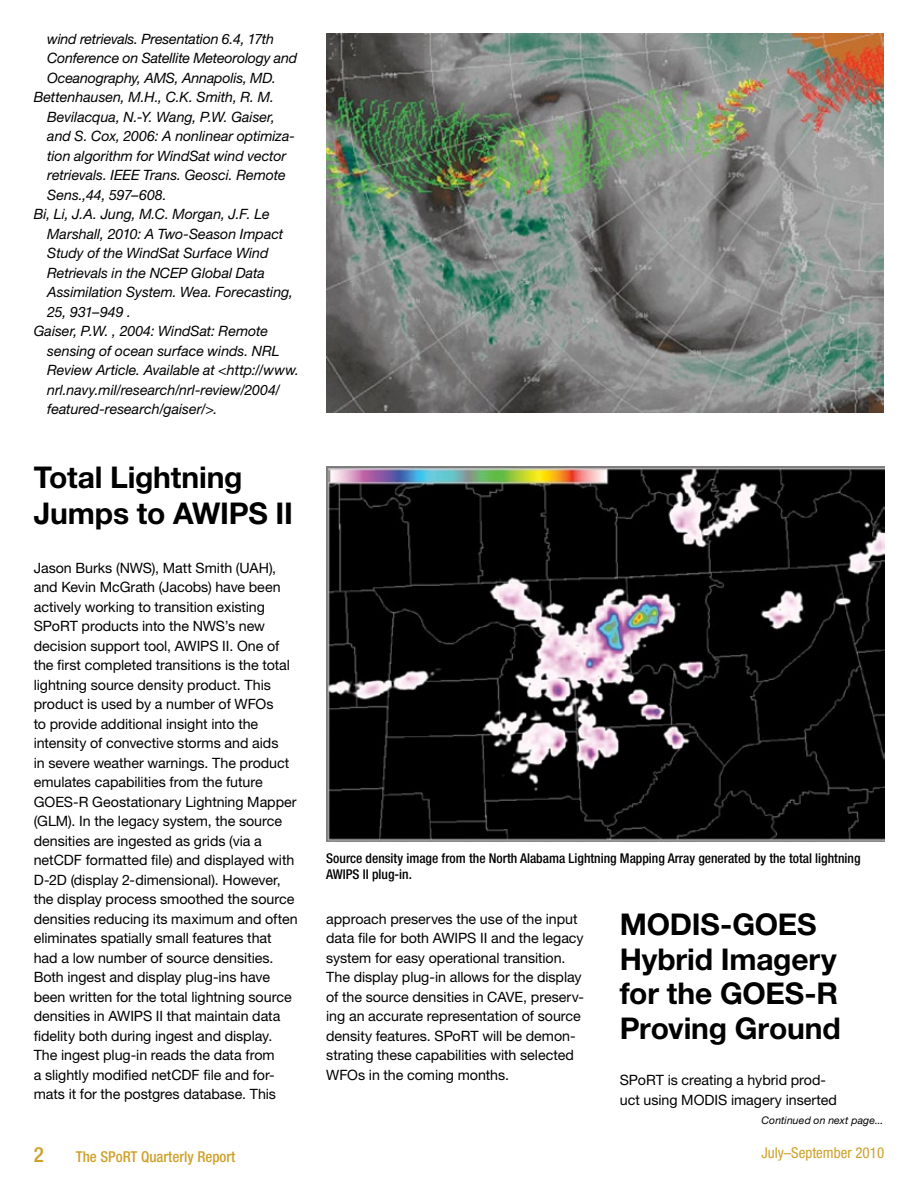
<style>
.page{position:relative;width:918px;height:1188px;background:#fff}
.page>*{position:absolute;margin:0;border:0;box-sizing:border-box;transform-origin:0 0}
.Main_Heads{font:700 30px/34.5px "Helvetica Neue LT Std";letter-spacing:-.005em;color:#000}
.captions{font:500 condensed 21px "Helvetica Neue LT Std";color:#cfa12b}
.captions-2{font:500 condensed 15px "Helvetica Neue LT Std";color:#cfa12b}
.t1{font:condensed 15px "Helvetica Neue LT Std";color:#cfa12b}
.bullets_6_5_pt_space{font:14.25px/19.5px "Helvetica Neue LT Std";letter-spacing:-.005em;color:#000}
.body_copy{font:italic 14.25px/19.5px "Helvetica Neue LT Std";letter-spacing:-.005em;color:#000}
.body_copy-2{font:14.25px/19.5px "Helvetica Neue LT Std";color:#000}
.captions-3{font:500 condensed 13.5px/16.2px "Helvetica Neue LT Std";color:#000}
.bullets_6_5_pt_space-2{font:italic 10.5px "Helvetica Neue LT Std";letter-spacing:.01em;color:#000}
</style>
<div class="page">
<img style="left:326px;top:34px;width:558px;height:378px">
<img style="left:326px;top:467px;width:558px;height:374px">
<p class="body_copy" style="left:47px;top:29px;width:252px">wind retrievals. Presentation 6.4, 17th<br>Conference on Satellite Meteorology and<br>Oceanography, AMS, Annapolis, MD.</p>
<p class="body_copy" style="left:47px;top:87px;width:249px;text-indent:-14px">Bettenhausen, M.H., C.K. Smith, R. M.<br>Bevilacqua, N.-Y. Wang, P.W. Gaiser, and S. Cox, 2006: A nonlinear optimiza&shy;tion algorithm for WindSat wind vector retrievals. IEEE Trans. Geosci. Remote Sens.,44, 597–608.</p>
<p class="body_copy" style="left:47px;top:204px;width:247px;text-indent:-14px">Bi, Li, J.A. Jung, M.C. Morgan, J.F. Le<br>Marshall, 2010: A Two-Season Impact<br>Study of the WindSat Surface Wind<br>Retrievals in the NCEP Global Data<br>Assimilation System. Wea. Forecasting,<br>25, 931–949 .</p>
<p class="body_copy" style="left:47px;top:321px;width:253px;text-indent:-14px">Gaiser, P.W. , 2004: WindSat: Remote sensing of ocean surface winds. NRL Review Article. Available at &lt;http://www. nrl.navy.mil/research/nrl-review/2004/ featured-research/gaiser/&gt;.</p>
<p class="Main_Heads" style="left:34px;top:459px;width:261px;line-height:36px">Total Lightning<br>Jumps to AWIPS II</p>
<p class="bullets_6_5_pt_space" style="left:34px;top:558px;width:265px">Jason Burks (NWS), Matt Smith (UAH), and Kevin McGrath (Jacobs) have been actively working to transition existing SPoRT products into the NWS’s new decision support tool, AWIPS II. One of the first completed transitions is the total lightning source density product. This product is used by a number of WFOs<br>to provide additional insight into the intensity of convective storms and aids<br>in severe weather warnings. The product emulates capabilities from the future GOES-R Geostationary Lightning Mapper (GLM). In the legacy system, the source densities are ingested as grids (via a netCDF formatted file) and displayed with D-2D (display 2-dimensional). However, the display process smoothed the source densities reducing its maximum and often eliminates spatially small features that had a low number of source densities.<br>Both ingest and display plug-ins have been written for the total lightning source densities in AWIPS II that maintain data fidelity both during ingest and display.<br>The ingest plug-in reads the data from<br>a slightly modified netCDF file and for&shy;mats it for the postgres database. This</p>
<p class="captions-3" style="left:326px;top:850px;width:536px">Source density image from the North Alabama Lightning Mapping Array generated by the total lightning<br>AWIPS II plug-in.</p>
<p class="Main_Heads" style="left:620px;top:906px;width:223px">MODIS-GOES<br>Hybrid Imagery for the GOES-R<br>Proving Ground</p>
<p class="body_copy-2" style="left:620px;top:1070px;width:219px">SPoRT is creating a hybrid prod&shy;uct using MODIS imagery inserted</p>
<p class="bullets_6_5_pt_space" style="left:326px;top:909px;width:259px">approach preserves the use of the input data file for both AWIPS II and the legacy system for easy operational transition.<br>The display plug-in allows for the display of the source densities in CAVE, preserv&shy;ing an accurate representation of source density features. SPoRT will be demon&shy;strating these capabilities with selected WFOs in the coming months.</p>
<p class="bullets_6_5_pt_space-2" style="left:762px;top:1114px;width:123px">Continued on next page...</p>
<p class="captions" style="left:34px;top:1143px;width:12px">2</p>
<p class="captions-2" style="left:76px;top:1148px;width:161px">The SPoRT Quarterly Report</p>
<p class="t1" style="left:761px;top:1144px;width:124px">July–September 2010</p>
</div>
